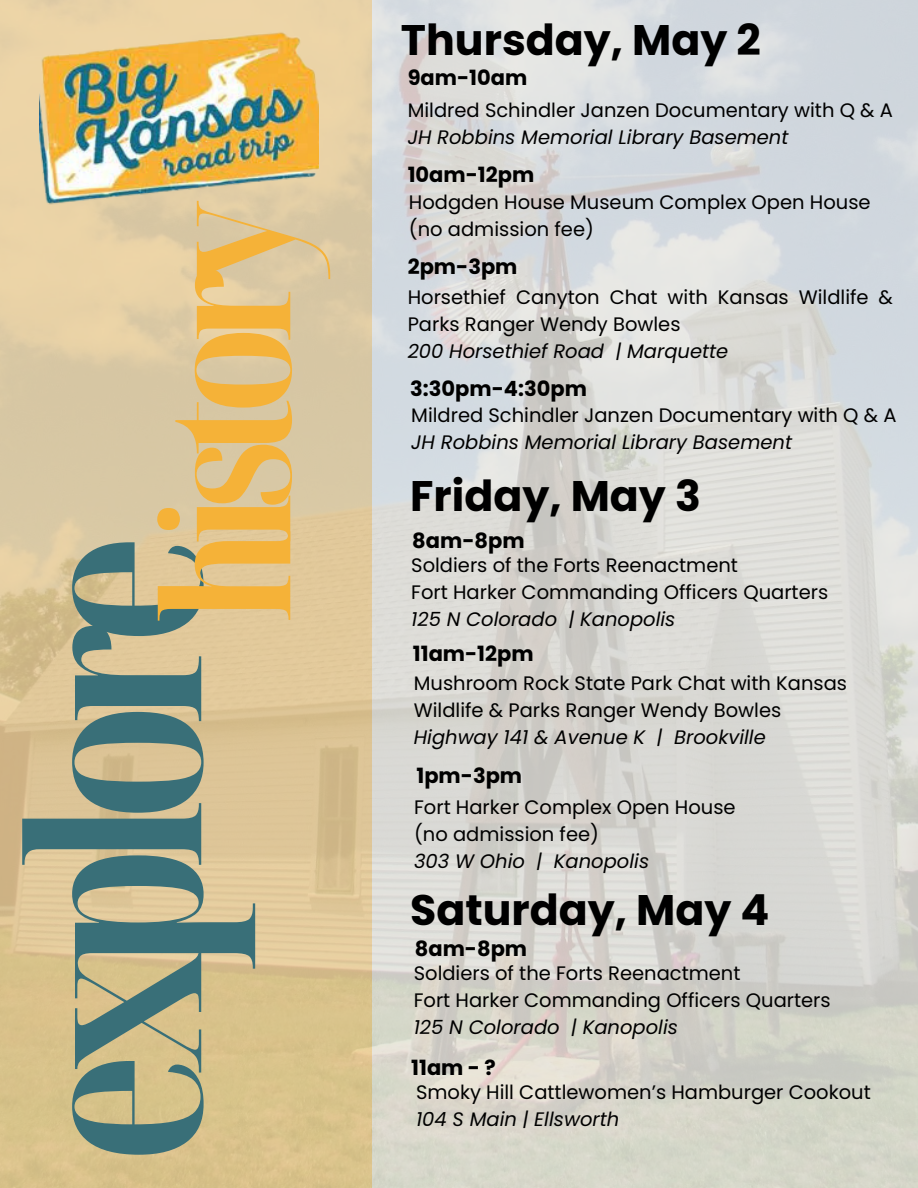
<style>
.page{position:relative;width:918px;height:1188px;background:#fff}
.page>*{position:absolute;margin:0;border:0;box-sizing:border-box;transform-origin:0 0}
.t1{font:700 extra-condensed 235.5px "Noto Serif Display";letter-spacing:-.09em;color:#396f78}
.t2{font:700 extra-condensed 174.3px "Noto Serif Display";letter-spacing:-.09em;color:#f5b238}
.t3{font:700 42.75px "Poppins";color:#000}
.t4{font:700 21px "Poppins";color:#000}
.t5{font:19.5px/27px "Poppins";color:#000}
.t6{font:italic 19.5px "Poppins";color:#000}
</style>
<div class="page">
<img style="left:0;top:0;width:918px;height:1188px">
<img style="left:39px;top:15px;width:279px;height:199px">
<h1 class="t2" style="left:104px;top:623px;width:424px;rotate:-90deg">history</h1>
<h2 class="t1" style="left:-50px;top:1163px;width:631px;rotate:-90deg">explore</h2>
<h3 class="t3" style="left:401px;top:10px;width:361px">Thursday, May 2</h3>
<h4 class="t4" style="left:408px;top:63px;width:121px">9am-10am</h4>
<p class="t5" style="left:408px;top:97px;width:487px">Mildred Schindler Janzen Documentary with Q &amp; A</p>
<p class="t6" style="left:408px;top:124px;width:382px">JH Robbins Memorial Library Basement</p>
<h4 class="t4" style="left:408px;top:160px;width:128px">10am-12pm</h4>
<p class="t5" style="left:409px;top:189px;width:463px">Hodgden House Museum Complex Open House</p>
<p class="t5" style="left:409px;top:216px;width:186px">(no admission fee)</p>
<h4 class="t4" style="left:408px;top:252px;width:111px">2pm-3pm</h4>
<p class="t5" style="left:408px;top:284px;width:487px">Horsethief Canyton Chat with Kansas Wildlife &amp;<br>Parks Ranger Wendy Bowles</p>
<p class="t6" style="left:408px;top:338px;width:322px">200 Horsethief Road | Marquette</p>
<h4 class="t4" style="left:410px;top:374px;width:178px">3:30pm-4:30pm</h4>
<p class="t5" style="left:411px;top:402px;width:487px">Mildred Schindler Janzen Documentary with Q &amp; A</p>
<p class="t6" style="left:411px;top:429px;width:382px">JH Robbins Memorial Library Basement</p>
<h3 class="t3" style="left:410px;top:466px;width:292px">Friday, May 3</h3>
<h4 class="t4" style="left:412px;top:526px;width:114px">8am-8pm</h4>
<p class="t5" style="left:411px;top:552px;width:328px">Soldiers of the Forts Reenactment</p>
<p class="t5" style="left:411px;top:579px;width:419px">Fort Harker Commanding Officers Quarters</p>
<p class="t6" style="left:411px;top:606px;width:266px">125 N Colorado | Kanopolis</p>
<p class="t4" style="left:413px;top:639px;width:122px">11am-12pm</p>
<h4 class="t5" style="left:414px;top:670px;width:435px">Mushroom Rock State Park Chat with Kansas<br>Wildlife &amp; Parks Ranger Wendy Bowles</h4>
<p class="t6" style="left:414px;top:724px;width:354px">Highway 141 &amp; Avenue K | Brookville</p>
<p class="t4" style="left:416px;top:761px;width:107px">1pm-3pm</p>
<h4 class="t5" style="left:414px;top:794px;width:323px">Fort Harker Complex Open House</h4>
<p class="t5" style="left:414px;top:821px;width:186px">(no admission fee)</p>
<p class="t6" style="left:414px;top:847px;width:237px">303 W Ohio | Kanopolis</p>
<h3 class="t3" style="left:410px;top:881px;width:361px">Saturday, May 4</h3>
<h4 class="t4" style="left:415px;top:934px;width:114px">8am-8pm</h4>
<p class="t5" style="left:414px;top:960px;width:328px">Soldiers of the Forts Reenactment</p>
<p class="t5" style="left:414px;top:987px;width:419px">Fort Harker Commanding Officers Quarters</p>
<p class="t6" style="left:414px;top:1014px;width:266px">125 N Colorado | Kanopolis</p>
<h4 class="t4" style="left:411px;top:1053px;width:86px">11am - ?</h4>
<p class="t5" style="left:416px;top:1079px;width:456px">Smoky Hill Cattlewomen’s Hamburger Cookout</p>
<p class="t6" style="left:416px;top:1106px;width:205px">104 S Main | Ellsworth</p>
</div>
